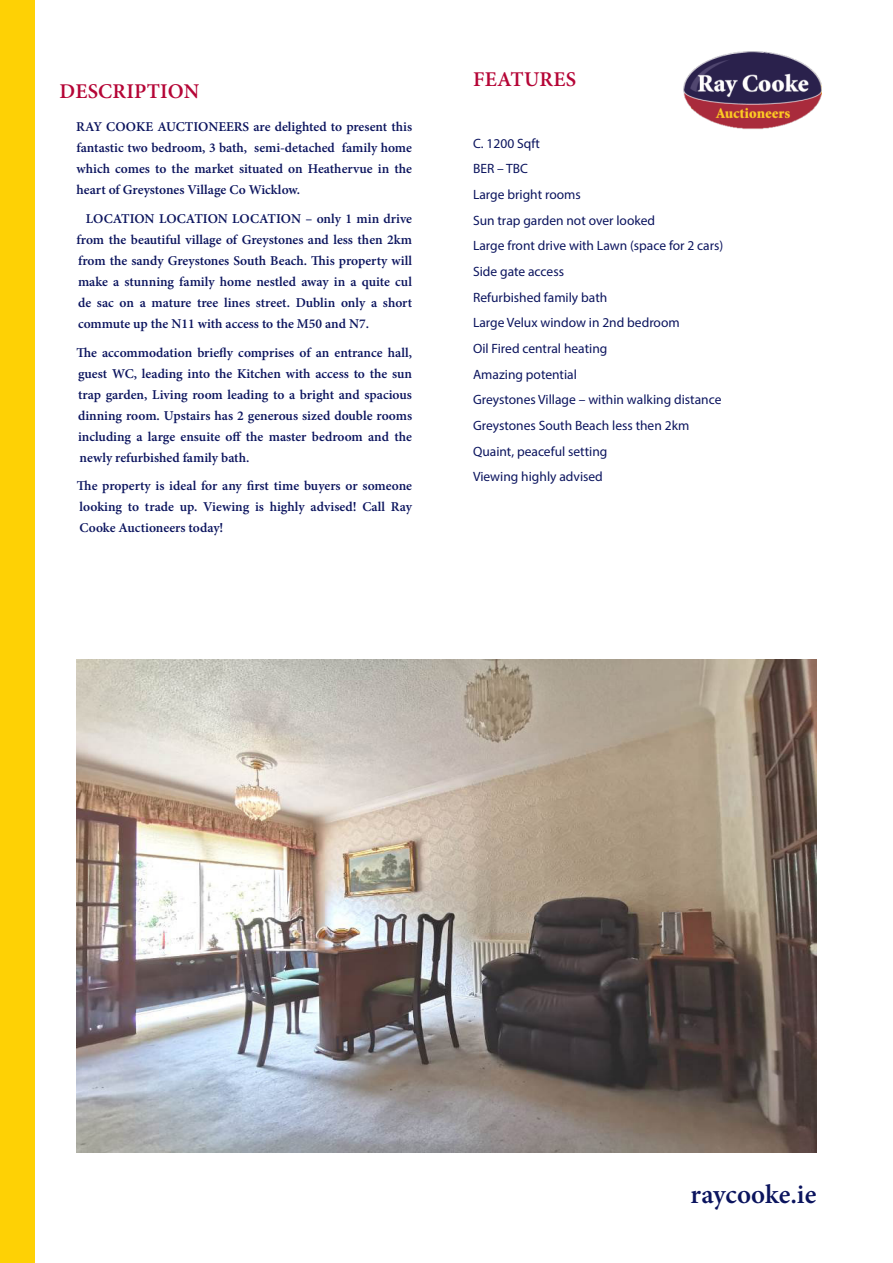
<style>
.page{position:relative;width:893px;height:1263px;background:#fff}
.page>*{position:absolute;margin:0;border:0;box-sizing:border-box;transform-origin:0 0}
.t1{font:600 27px "Minion Pro";color:#0b145e}
.RC_Body_Head{font:600 21px "Minion Pro";letter-spacing:.01em;color:#b50536}
.RC_Bullets{font:600 13.5px/21px "Minion Pro";color:#0b145e;text-align:justify}
.RC_Bullets-2{font:13.5px "Myriad Pro";color:#0b145e}
</style>
<div class="page">
<div style="left:0;top:0;width:34px;height:1263px;background:#fed105"></div>
<img style="left:683px;top:51px;width:138px;height:78px">
<img style="left:77px;top:659px;width:739px;height:493px">
<p class="RC_Body_Head" style="left:60px;top:76px;width:141px">DESCRIPTION</p>
<p class="RC_Bullets" style="left:76px;top:116px;width:337px">RAY COOKE AUCTIONEERS are delighted to present this fantastic two bedroom, 3 bath, semi-detached family home which comes to the market situated on Heathervue in the heart of Greystones Village Co Wicklow.</p>
<p class="RC_Bullets" style="left:77px;top:208px;width:337px;text-indent:9px">LOCATION LOCATION LOCATION – only 1 min drive from the beautiful village of Greystones and less then 2km from the sandy Greystones South Beach. This property will make a stunning family home nestled away in a quite cul de sac on a mature tree lines street. Dublin only a short commute up the N11 with access to the M50 and N7.</p>
<p class="RC_Bullets" style="left:76px;top:342px;width:337px">The accommodation briefly comprises of an entrance hall, guest WC, leading into the Kitchen with access to the sun trap garden, Living room leading to a bright and spacious dinning room. Upstairs has 2 generous sized double rooms including a large ensuite off the master bedroom and the newly refurbished family bath.</p>
<p class="RC_Bullets" style="left:77px;top:475px;width:337px">The property is ideal for any first time buyers or someone looking to trade up. Viewing is highly advised! Call Ray Cooke Auctioneers today!</p>
<p class="RC_Body_Head" style="left:473px;top:65px;width:104px">FEATURES</p>
<p class="RC_Bullets-2" style="left:473px;top:135px;width:68px">C. 1200 Sqft</p>
<p class="RC_Bullets-2" style="left:473px;top:161px;width:56px">BER – TBC</p>
<p class="RC_Bullets-2" style="left:473px;top:186px;width:109px">Large bright rooms</p>
<p class="RC_Bullets-2" style="left:473px;top:212px;width:184px">Sun trap garden not over looked</p>
<p class="RC_Bullets-2" style="left:473px;top:237px;width:252px">Large front drive with Lawn (space for 2 cars)</p>
<p class="RC_Bullets-2" style="left:473px;top:263px;width:92px">Side gate access</p>
<p class="RC_Bullets-2" style="left:473px;top:289px;width:136px">Refurbished family bath</p>
<p class="RC_Bullets-2" style="left:473px;top:314px;width:208px">Large Velux window in 2nd bedroom</p>
<p class="RC_Bullets-2" style="left:473px;top:340px;width:136px">Oil Fired central heating</p>
<p class="RC_Bullets-2" style="left:473px;top:366px;width:105px">Amazing potential</p>
<p class="RC_Bullets-2" style="left:473px;top:391px;width:250px">Greystones Village – within walking distance</p>
<p class="RC_Bullets-2" style="left:473px;top:417px;width:218px">Greystones South Beach less then 2km</p>
<p class="RC_Bullets-2" style="left:473px;top:443px;width:136px">Quaint, peaceful setting</p>
<p class="RC_Bullets-2" style="left:473px;top:468px;width:131px">Viewing highly advised</p>
<h1 class="t1" style="left:691px;top:1176px;width:127px">raycooke.ie</h1>
</div>
